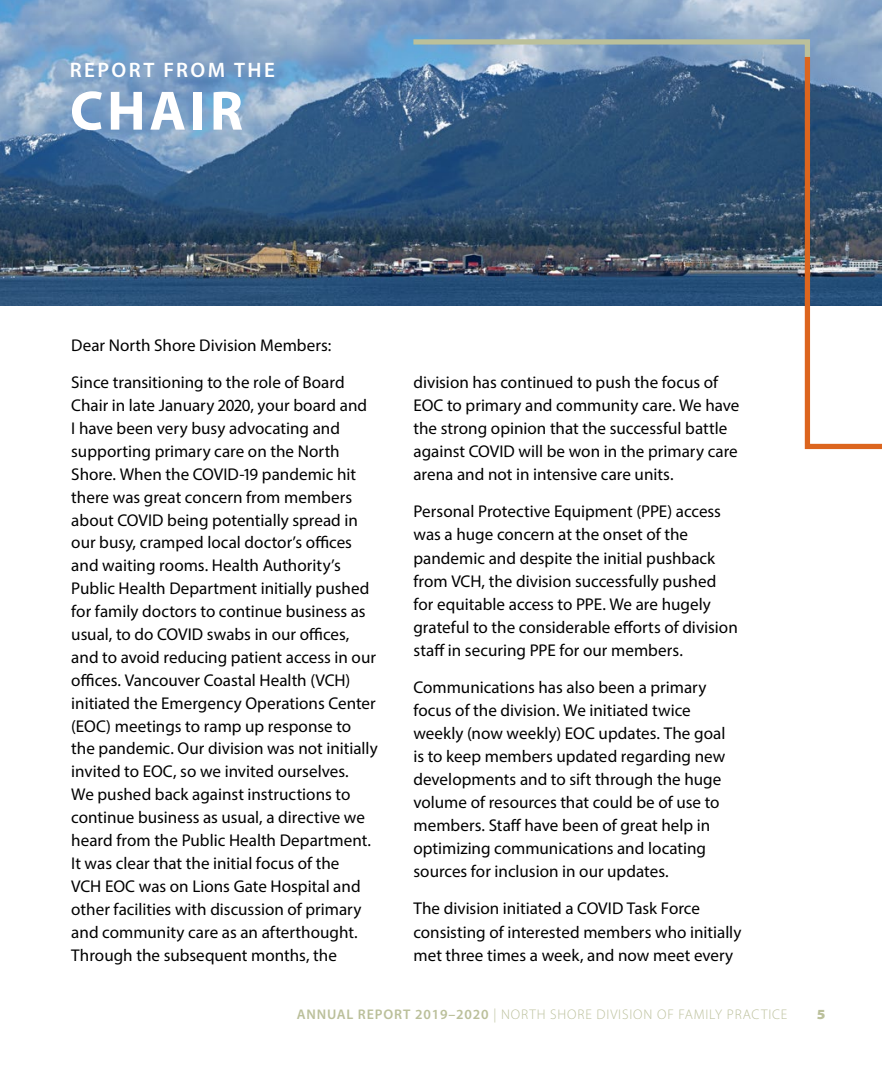
<style>
.page{position:relative;width:882px;height:1071px;background:#fff}
.page>*{position:absolute;margin:0;border:0;box-sizing:border-box;transform-origin:0 0}
.t1{font:700 56px "Myriad Pro";letter-spacing:.065em;color:#fff}
.t2{font:600 21px "Myriad Pro";letter-spacing:.115em;color:#fff}
.t3{font:17.15px/22.9px "Myriad Pro";color:#000}
.t4{font:300 14px "Myriad Pro";letter-spacing:.06em;color:#bbc09b}
.t5{font:900 semi-expanded 14px "Myriad Pro";color:#bbc09b}
.s1{font-weight:600}
</style>
<div class="page">
<img style="left:0;top:0;width:882px;height:306px">
<svg style="left:408px;top:37px;width:474px;height:413px"></svg>
<p class="t2" style="left:70px;top:57px;width:207px">REPORT FROM THE</p>
<h1 class="t1" style="left:70px;top:74px;width:175px">CHAIR</h1>
<p class="t3" style="left:71px;top:327px;width:275px;line-height:36.9px">Dear North Shore Division Members:<br>Since transitioning to the role of Board</p>
<p class="t3" style="left:71px;top:394px;width:308px">Chair in late January 2020, your board and<br>I have been very busy advocating and supporting primary care on the North Shore. When the COVID-19 pandemic hit there was great concern from members about COVID being potentially spread in our busy, cramped local doctor’s offices and waiting rooms. Health Authority’s Public Health Department initially pushed for family doctors to continue business as usual, to do COVID swabs in our offices, and to avoid reducing patient access in our offices. Vancouver Coastal Health (VCH) initiated the Emergency Operations Center (EOC) meetings to ramp up response to the pandemic. Our division was not initially invited to EOC, so we invited ourselves.<br>We pushed back against instructions to continue business as usual, a directive we heard from the Public Health Department.<br>It was clear that the initial focus of the<br>VCH EOC was on Lions Gate Hospital and other facilities with discussion of primary and community care as an afterthought.<br>Through the subsequent months, the</p>
<p class="t3" style="left:413px;top:371px;width:328px">division has continued to push the focus of EOC to primary and community care. We have the strong opinion that the successful battle against COVID will be won in the primary care arena and not in intensive care units.</p>
<p class="t3" style="left:413px;top:500px;width:326px">Personal Protective Equipment (PPE) access was a huge concern at the onset of the pandemic and despite the initial pushback from VCH, the division successfully pushed for equitable access to PPE. We are hugely grateful to the considerable efforts of division staff in securing PPE for our members.</p>
<p class="t3" style="left:413px;top:675px;width:314px">Communications has also been a primary focus of the division. We initiated twice weekly (now weekly) EOC updates. The goal is to keep members updated regarding new developments and to sift through the huge volume of resources that could be of use to members. Staff have been of great help in optimizing communications and locating sources for inclusion in our updates.</p>
<p class="t3" style="left:413px;top:897px;width:330px">The division initiated a COVID Task Force consisting of interested members who initially met three times a week, and now meet every</p>
<p class="t4" style="left:297px;top:1005px;width:492px"><span class="s1">ANNUAL REPORT 2019–2020</span> | NORTH SHORE DIVISION OF FAMILY PRACTICE</p>
<p class="t5" style="left:817px;top:1004px;width:10px">5</p>
</div>
